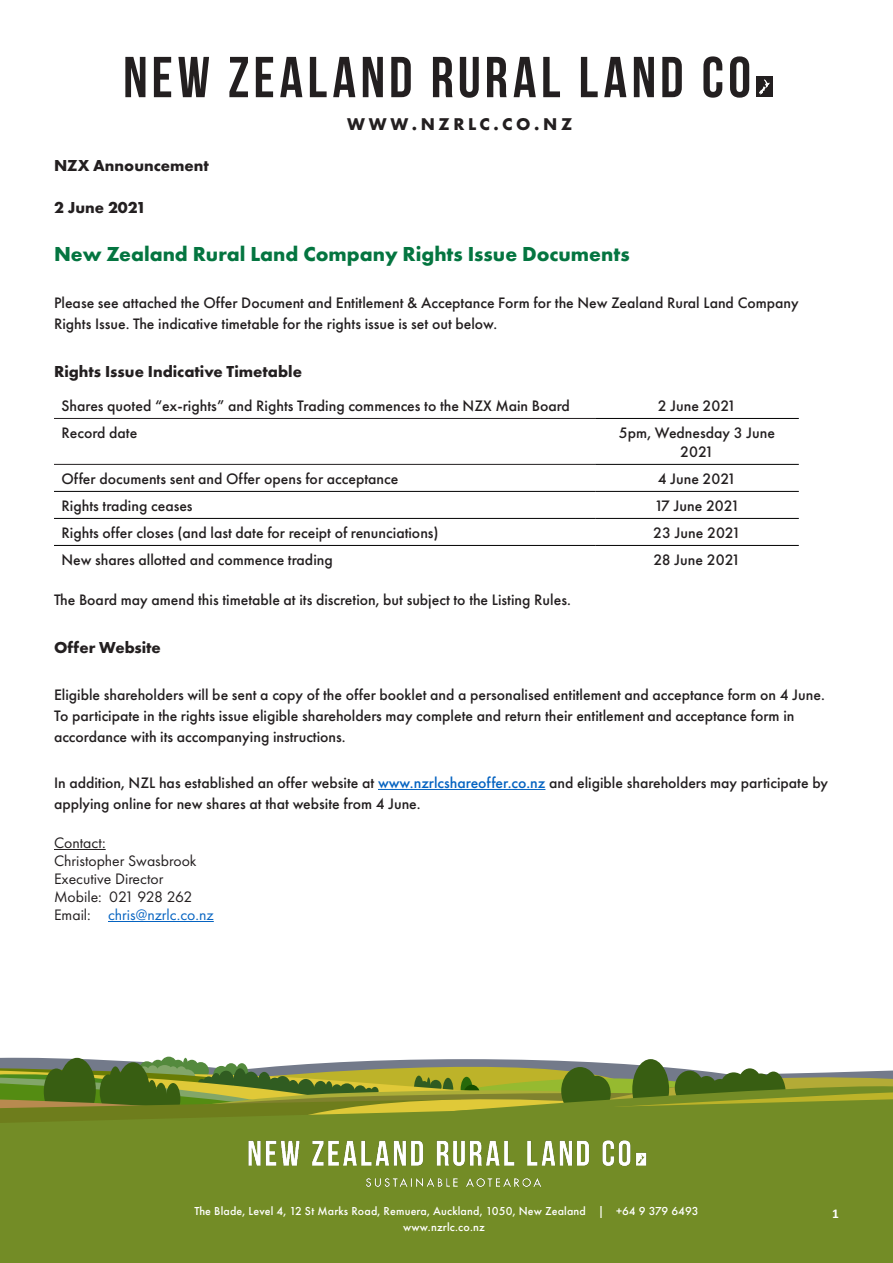
<style>
.page{position:relative;width:893px;height:1263px;background:#fff}
.page>*{position:absolute;margin:0;border:0;box-sizing:border-box;transform-origin:0 0}
.t1{font:57.6px "Bebas Neue";letter-spacing:.08em;color:#231f20}
.Body_Copy{font:700 21px "Futura PT";color:#047540}
.QUOTE{font:700 17.7px "Futura PT";letter-spacing:.205em;color:#231f20}
.Body_Copy-2{font:700 16.5px "Futura PT";color:#231f20}
.Body_Copy-3{font:500 15.75px/21px "Futura PT";color:#231f20}
.Body_Copy-4{font:15.75px/18px "Futura PT";color:#231f20}
.t2{font:700 13.5px "Calibri";color:#fff}
.t3{font:500 12px/16px "Futura PT";letter-spacing:.015em;color:#fff;text-align:center}
.s1{color:#0563c1}
</style>
<div class="page">
<svg style="left:0;top:1056px;width:893px;height:43px"></svg>
<svg style="left:0;top:1099px;width:893px;height:164px;background:#748c26"></svg>
<img style="left:241px;top:1135px;width:411px;height:64px">
<div style="left:756px;top:77px;width:17px;height:20px;background:#231f20"></div>
<svg style="left:759px;top:79px;width:10px;height:16px"></svg>
<hr style="left:378px;top:789px;width:167px;height:1px;background:#0563c1">
<hr style="left:54px;top:849px;width:52px;height:1px;background:#231f20">
<hr style="left:108px;top:921px;width:106px;height:1px;background:#0563c1">
<hr style="left:54px;top:418px;width:541px;height:1px;background:#231f20">
<hr style="left:595px;top:418px;width:204px;height:1px;background:#000">
<hr style="left:54px;top:464px;width:541px;height:1px;background:#231f20">
<hr style="left:595px;top:464px;width:204px;height:1px;background:#000">
<hr style="left:54px;top:491px;width:541px;height:1px;background:#000">
<hr style="left:595px;top:491px;width:204px;height:1px;background:#000">
<hr style="left:54px;top:518px;width:541px;height:1px;background:#000">
<hr style="left:595px;top:518px;width:204px;height:1px;background:#000">
<hr style="left:54px;top:545px;width:541px;height:1px;background:#000">
<hr style="left:595px;top:545px;width:204px;height:1px;background:#000">
<p class="t1" style="left:123px;top:46px;width:629px">NEW ZEALAND RURAL LAND CO</p>
<p class="QUOTE" style="left:347px;top:113px;width:226px">WWW.NZRLC.CO.NZ</p>
<p class="Body_Copy-2" style="left:54px;top:155px;width:156px">NZX Announcement</p>
<p class="Body_Copy-2" style="left:54px;top:197px;width:94px">2 June 2021</p>
<p class="Body_Copy" style="left:54px;top:240px;width:577px">New Zealand Rural Land Company Rights Issue Documents</p>
<p class="Body_Copy-3" style="left:54px;top:293px;width:746px">Please see attached the Offer Document and Entitlement &amp; Acceptance Form for the New Zealand Rural Land Company<br>Rights Issue. The indicative timetable for the rights issue is set out below.</p>
<p class="Body_Copy-2" style="left:54px;top:361px;width:250px">Rights Issue Indicative Timetable</p>
<p class="Body_Copy-3" style="left:62px;top:395px;width:510px">Shares quoted “ex-rights” and Rights Trading commences to the NZX Main Board</p>
<p class="Body_Copy-3" style="left:658px;top:395px;width:80px">2 June 2021</p>
<p class="Body_Copy-3" style="left:62px;top:422px;width:77px">Record date</p>
<p class="Body_Copy-3" style="left:619px;top:423px;width:158px;line-height:18.9px;text-align:center">5pm, Wednesday 3 June<br>2021</p>
<p class="Body_Copy-3" style="left:62px;top:468px;width:338px">Offer documents sent and Offer opens for acceptance</p>
<p class="Body_Copy-3" style="left:658px;top:468px;width:80px">4 June 2021</p>
<p class="Body_Copy-3" style="left:62px;top:495px;width:133px">Rights trading ceases</p>
<p class="Body_Copy-3" style="left:654px;top:495px;width:87px">17 June 2021</p>
<p class="Body_Copy-3" style="left:62px;top:522px;width:379px">Rights offer closes (and last date for receipt of renunciations)</p>
<p class="Body_Copy-3" style="left:653px;top:522px;width:89px">23 June 2021</p>
<p class="Body_Copy-3" style="left:62px;top:549px;width:273px">New shares allotted and commence trading</p>
<p class="Body_Copy-3" style="left:654px;top:549px;width:88px">28 June 2021</p>
<p class="Body_Copy-3" style="left:54px;top:590px;width:518px">The Board may amend this timetable at its discretion, but subject to the Listing Rules.</p>
<p class="Body_Copy-2" style="left:54px;top:637px;width:108px">Offer Website</p>
<p class="Body_Copy-3" style="left:54px;top:685px;width:772px">Eligible shareholders will be sent a copy of the offer booklet and a personalised entitlement and acceptance form on 4 June.<br>To participate in the rights issue eligible shareholders may complete and return their entitlement and acceptance form in accordance with its accompanying instructions.</p>
<p class="Body_Copy-3" style="left:54px;top:772px;width:776px">In addition, NZL has established an offer website at <span class="s1">www.nzrlcshareoffer.co.nz</span> and eligible shareholders may participate by applying online for new shares at that website from 4 June.</p>
<p class="Body_Copy-4" style="left:54px;top:833px;width:53px">Contact:</p>
<p class="Body_Copy-4" style="left:54px;top:851px;width:161px">Christopher Swasbrook<br>Executive Director<br>Mobile: 021 928 262<br>Email: <span class="s1">chris@nzrlc.co.nz</span></p>
<p class="t3" style="left:194px;top:1203px;width:506px">The Blade, Level 4, 12 St Marks Road, Remuera, Auckland, 1050, New Zealand | +64 9 379 6493 www.nzrlc.co.nz</p>
<p class="t2" style="left:832px;top:1204px;width:8px">1</p>
</div>
